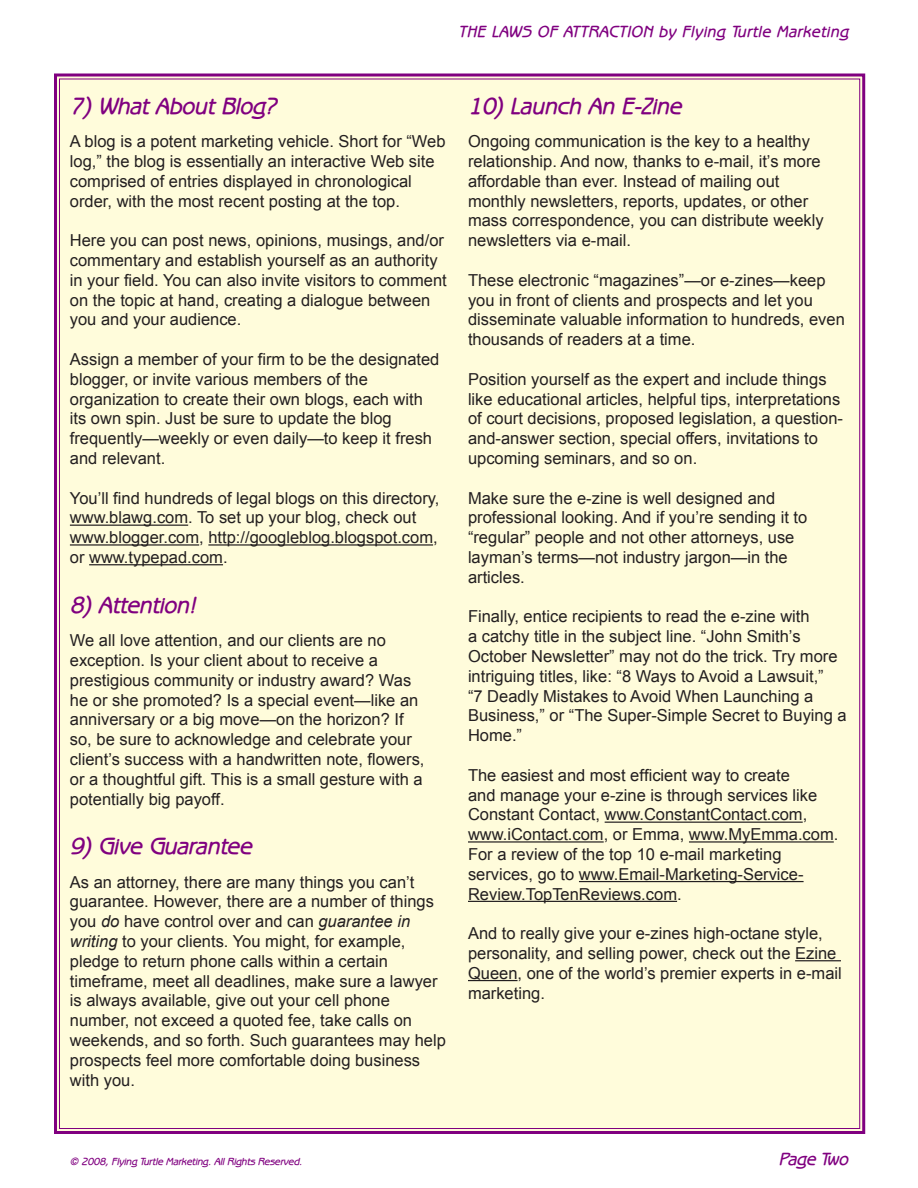
<style>
.page{position:relative;width:918px;height:1188px;background:#fff}
.page>*{position:absolute;margin:0;border:0;box-sizing:border-box;transform-origin:0 0}
.t1{font:italic 700 24px "Beagle";color:#800080}
.t2{font:italic 700 18px "Beagle";color:#800080}
.t3{font:16.5px/19.8px "Arial";color:#231f20}
.t4{font:italic 700 16.5px "Beagle";letter-spacing:.04em;color:#800080}
.t5{font:italic 700 10.5px "Beagle";color:#800080}
.s1{font-style:italic}
</style>
<div class="page">
<div style="left:54px;top:73px;width:812px;height:1061px;background:#fffcdb"></div>
<hr style="left:70px;top:525px;width:118px;height:1px;background:#231f20">
<hr style="left:70px;top:544px;width:129px;height:2px;background:#231f20">
<hr style="left:208px;top:544px;width:225px;height:2px;background:#231f20">
<hr style="left:89px;top:564px;width:134px;height:1px;background:#231f20">
<hr style="left:605px;top:822px;width:198px;height:1px;background:#231f20">
<hr style="left:468px;top:841px;width:136px;height:2px;background:#231f20">
<hr style="left:689px;top:841px;width:145px;height:2px;background:#231f20">
<hr style="left:579px;top:881px;width:225px;height:1px;background:#231f20">
<hr style="left:468px;top:901px;width:209px;height:1px;background:#231f20">
<hr style="left:795px;top:960px;width:46px;height:1px;background:#231f20">
<hr style="left:468px;top:980px;width:50px;height:1px;background:#231f20">
<p class="t4" style="left:458px;top:19px;width:391px">THE LAWS OF ATTRACTION by Flying Turtle Marketing</p>
<h1 class="t1" style="left:70px;top:89px;width:207px">7) What About Blog?</h1>
<p class="t3" style="left:70px;top:132px;width:377px">A blog is a potent marketing vehicle. Short for “Web log,” the blog is essentially an interactive Web site comprised of entries displayed in chronological order, with the most recent posting at the top.</p>
<p class="t3" style="left:70px;top:231px;width:378px">Here you can post news, opinions, musings, and/or commentary and establish yourself as an authority in your field. You can also invite visitors to comment on the topic at hand, creating a dialogue between you and your audience.</p>
<p class="t3" style="left:70px;top:350px;width:371px">Assign a member of your firm to be the designated blogger, or invite various members of the organization to create their own blogs, each with its own spin. Just be sure to update the blog frequently—weekly or even daily—to keep it fresh and relevant.</p>
<p class="t3" style="left:70px;top:488px;width:371px">You’ll find hundreds of legal blogs on this directory, www.blawg.com. To set up your blog, check out www.blogger.com, http://googleblog.blogspot.com, or www.typepad.com.</p>
<h1 class="t1" style="left:70px;top:588px;width:127px">8) Attention!</h1>
<p class="t3" style="left:70px;top:631px;width:356px">We all love attention, and our clients are no exception. Is your client about to receive a prestigious community or industry award? Was he or she promoted? Is a special event—like an anniversary or a big move—on the horizon? If so, be sure to acknowledge and celebrate your client’s success with a handwritten note, flowers, or a thoughtful gift. This is a small gesture with a potentially big payoff.</p>
<h1 class="t1" style="left:70px;top:829px;width:183px">9) Give Guarantee</h1>
<p class="t3" style="left:70px;top:872px;width:378px">As an attorney, there are many things you can’t guarantee. However, there are a number of things you <span class="s1">do</span> have control over and can <span class="s1">guarantee in writing</span> to your clients. You might, for example, pledge to return phone calls within a certain timeframe, meet all deadlines, make sure a lawyer is always available, give out your cell phone number, not exceed a quoted fee, take calls on weekends, and so forth. Such guarantees may help prospects feel more comfortable doing business with you.</p>
<h1 class="t1" style="left:468px;top:89px;width:215px">10) Launch An E-Zine</h1>
<p class="t3" style="left:468px;top:132px;width:357px">Ongoing communication is the key to a healthy relationship. And now, thanks to e-mail, it’s more affordable than ever. Instead of mailing out monthly newsletters, reports, updates, or other mass correspondence, you can distribute weekly newsletters via e-mail.</p>
<p class="t3" style="left:468px;top:270px;width:378px">These electronic “magazines”—or e-zines—keep you in front of clients and prospects and let you disseminate valuable information to hundreds, even thousands of readers at a time.</p>
<p class="t3" style="left:468px;top:369px;width:377px">Position yourself as the expert and include things like educational articles, helpful tips, interpretations of court decisions, proposed legislation, a question&shy;and-answer section, special offers, invitations to upcoming seminars, and so on.</p>
<p class="t3" style="left:468px;top:488px;width:341px">Make sure the e-zine is well designed and professional looking. And if you’re sending it to “regular” people and not other attorneys, use layman’s terms—not industry jargon—in the articles.</p>
<p class="t3" style="left:468px;top:607px;width:380px">Finally, entice recipients to read the e-zine with<br>a catchy title in the subject line. “John Smith’s October Newsletter” may not do the trick. Try more intriguing titles, like: “8 Ways to Avoid a Lawsuit,”<br>“7 Deadly Mistakes to Avoid When Launching a Business,” or “The Super-Simple Secret to Buying a Home.”</p>
<p class="t3" style="left:468px;top:765px;width:372px">The easiest and most efficient way to create<br>and manage your e-zine is through services like Constant Contact, www.ConstantContact.com, www.iContact.com, or Emma, www.MyEmma.com.<br>For a review of the top 10 e-mail marketing services, go to www.Email-Marketing-Service-Review.TopTenReviews.com.</p>
<p class="t3" style="left:468px;top:924px;width:375px">And to really give your e-zines high-octane style, personality, and selling power, check out the Ezine Queen, one of the world’s premier experts in e-mail marketing.</p>
<p class="t5" style="left:70px;top:1154px;width:234px">© 2008, Flying Turtle Marketing. All Rights Reserved.</p>
<p class="t2" style="left:779px;top:1146px;width:71px">Page Two</p>
</div>
